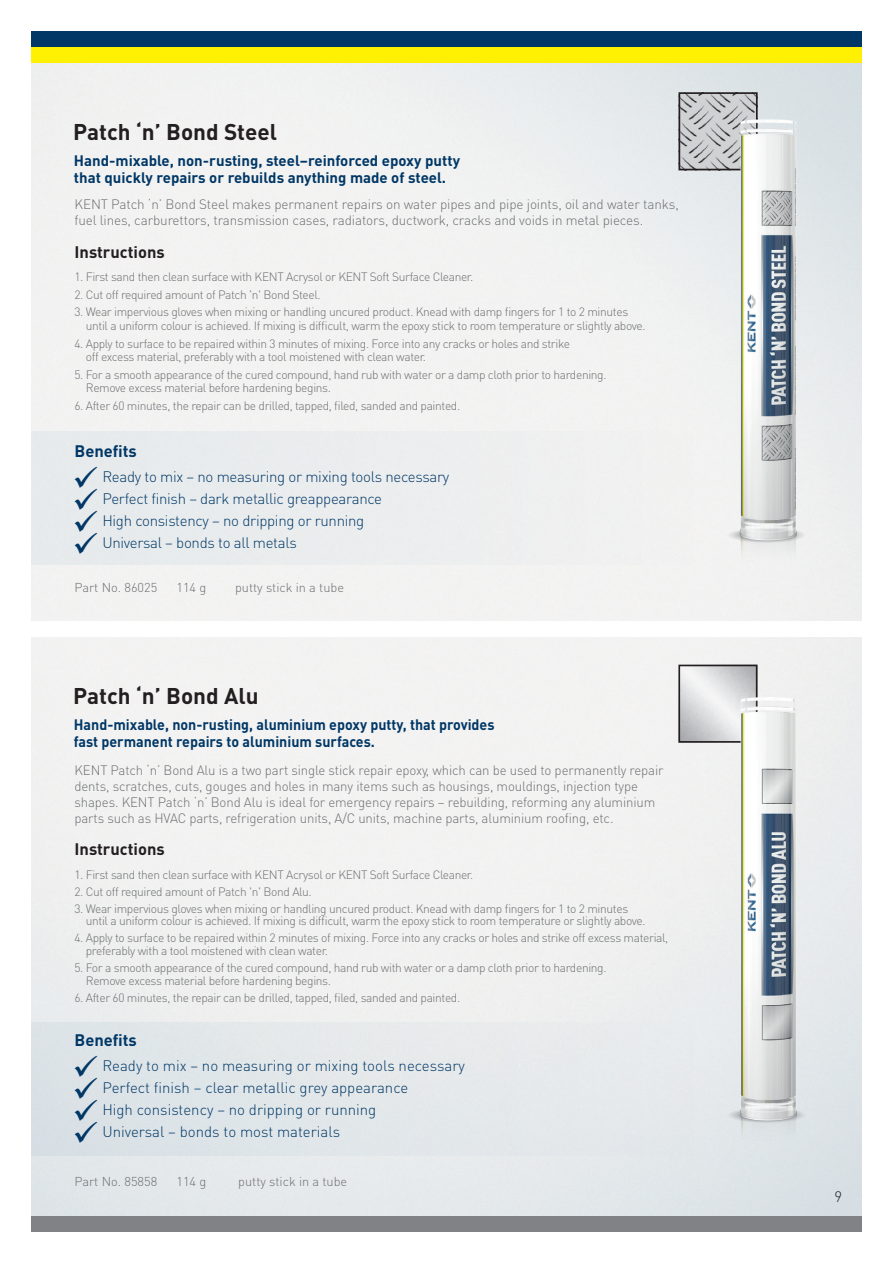
<style>
.page{position:relative;width:893px;height:1263px;background:#fff}
.page>*{position:absolute;margin:0;border:0;box-sizing:border-box;transform-origin:0 0}
.t1{font:700 22.5px "DIN Pro";color:#231f20}
.t2{font:700 16.5px "DIN Pro";color:#231f20}
.t3{font:700 16.5px "DIN Pro";color:#003766}
.t4{font:300 15px "DIN Pro";color:#003766}
.t5{font:300 15px "DIN Pro";letter-spacing:-.02em;color:#003766}
.t6{font:700 15px/16.5px "DIN Pro";color:#003766}
.t7{font:700 15px/16.5px "DIN Pro";color:#003766;scale:.95 1}
.t8{font:300 15px "DIN Pro";color:#231f20}
.t9{font:300 13.5px/16.2px "DIN Pro";letter-spacing:-.01em;color:#6c6d70}
.t10{font:300 12.75px "DIN Pro";color:#6c6d70}
.t11{font:300 12px/13.5px "DIN Pro";letter-spacing:-.03em;color:#6c6d70}
</style>
<div class="page">
<img style="left:31px;top:63px;width:830px;height:1153px">
<div style="left:31px;top:31px;width:830px;height:16px;background:#003766"></div>
<div style="left:31px;top:47px;width:830px;height:16px;background:#fff101"></div>
<div style="left:31px;top:1216px;width:830px;height:15px;background:#808285"></div>
<div style="left:20px;top:621px;width:859px;height:16px;background:#fff"></div>
<div style="left:31px;top:432px;width:662px;height:133px;background:#ebedee"></div>
<img style="left:682px;top:95px;width:73px;height:72px">
<div style="left:679px;top:92px;width:79px;height:78px;border:2px solid #231f20"></div>
<img style="left:700px;top:104px;width:146px;height:461px">
<div style="left:31px;top:1022px;width:662px;height:133px;background:#e3e7ea"></div>
<img style="left:681px;top:668px;width:73px;height:72px">
<div style="left:678px;top:665px;width:79px;height:78px;border:2px solid #231f20"></div>
<img style="left:700px;top:683px;width:146px;height:460px">
<h1 class="t1" style="left:73px;top:117px;width:205px">Patch ‘n’ Bond Steel</h1>
<p class="t6" style="left:74px;top:152px;width:388px">Hand-mixable, non-rusting, steel–reinforced epoxy putty that quickly repairs or rebuilds anything made of steel.</p>
<p class="t9" style="left:75px;top:195px;width:606px">KENT Patch ‘n’ Bond Steel makes permanent repairs on water pipes and pipe joints, oil and water tanks, fuel lines, carburettors, transmission cases, radiators, ductwork, cracks and voids in metal pieces.</p>
<h2 class="t2" style="left:75px;top:240px;width:92px">Instructions</h2>
<p class="t11" style="left:75px;top:269px;width:400px">1. First sand then clean surface with KENT Acrysol or KENT Soft Surface Cleaner.</p>
<p class="t11" style="left:75px;top:287px;width:248px">2. Cut off required amount of Patch 'n' Bond Steel.</p>
<p class="t11" style="left:86px;top:305px;width:561px;text-indent:-11px">3. Wear impervious gloves when mixing or handling uncured product. Knead with damp fingers for 1 to 2 minutes until a uniform colour is achieved. If mixing is difficult, warm the epoxy stick to room temperature or slightly above.</p>
<p class="t11" style="left:86px;top:336px;width:486px;text-indent:-11px">4. Apply to surface to be repaired within 3 minutes of mixing. Force into any cracks or holes and strike off excess material, preferably with a tool moistened with clean water.</p>
<p class="t11" style="left:86px;top:367px;width:522px;text-indent:-11px">5. For a smooth appearance of the cured compound, hand rub with water or a damp cloth prior to hardening.<br>Remove excess material before hardening begins.</p>
<p class="t11" style="left:75px;top:398px;width:387px">6. After 60 minutes, the repair can be drilled, tapped, filed, sanded and painted.</p>
<h2 class="t3" style="left:75px;top:440px;width:64px">Benefits</h2>
<p class="t5" style="left:72px;top:466px;width:378px">✓ Ready to mix – no measuring or mixing tools necessary</p>
<p class="t5" style="left:72px;top:488px;width:311px">✓ Perfect finish – dark metallic greappearance</p>
<p class="t5" style="left:72px;top:510px;width:293px">✓ High consistency – no dripping or running</p>
<p class="t5" style="left:72px;top:532px;width:226px">✓ Universal – bonds to all metals</p>
<p class="t10" style="left:75px;top:578px;width:84px">Part No. 86025</p>
<p class="t10" style="left:177px;top:578px;width:31px">114 g</p>
<p class="t10" style="left:235px;top:578px;width:110px">putty stick in a tube</p>
<h1 class="t1" style="left:73px;top:681px;width:187px">Patch ‘n’ Bond Alu</h1>
<p class="t7" style="left:74px;top:716px;width:444px">Hand-mixable, non-rusting, aluminium epoxy putty, that provides fast permanent repairs to aluminium surfaces.</p>
<p class="t9" style="left:75px;top:761px;width:590px">KENT Patch ‘n’ Bond Alu is a two part single stick repair epoxy, which can be used to permanently repair dents, scratches, cuts, gouges and holes in many items such as housings, mouldings, injection type shapes. KENT Patch ‘n’ Bond Alu is ideal for emergency repairs – rebuilding, reforming any aluminium parts such as HVAC parts, refrigeration units, A/C units, machine parts, aluminium roofing, etc.</p>
<h2 class="t2" style="left:75px;top:837px;width:92px">Instructions</h2>
<p class="t11" style="left:75px;top:867px;width:400px">1. First sand then clean surface with KENT Acrysol or KENT Soft Surface Cleaner.</p>
<p class="t11" style="left:75px;top:884px;width:239px">2. Cut off required amount of Patch 'n' Bond Alu.</p>
<p class="t11" style="left:86px;top:901px;width:561px;line-height:12.8px;text-indent:-11px">3. Wear impervious gloves when mixing or handling uncured product. Knead with damp fingers for 1 to 2 minutes until a uniform colour is achieved. If mixing is difficult, warm the epoxy stick to room temperature or slightly above.</p>
<p class="t11" style="left:86px;top:931px;width:584px;line-height:12.8px;text-indent:-11px">4. Apply to surface to be repaired within 2 minutes of mixing. Force into any cracks or holes and strike off excess material, preferably with a tool moistened with clean water.</p>
<p class="t11" style="left:86px;top:961px;width:522px;line-height:12.8px;text-indent:-11px">5. For a smooth appearance of the cured compound, hand rub with water or a damp cloth prior to hardening.<br>Remove excess material before hardening begins.</p>
<p class="t11" style="left:75px;top:990px;width:387px">6. After 60 minutes, the repair can be drilled, tapped, filed, sanded and painted.</p>
<h2 class="t3" style="left:75px;top:1029px;width:64px">Benefits</h2>
<p class="t4" style="left:72px;top:1055px;width:394px">✓ Ready to mix – no measuring or mixing tools necessary</p>
<p class="t4" style="left:72px;top:1077px;width:337px">✓ Perfect finish – clear metallic grey appearance</p>
<p class="t4" style="left:72px;top:1099px;width:305px">✓ High consistency – no dripping or running</p>
<p class="t4" style="left:72px;top:1121px;width:269px">✓ Universal – bonds to most materials</p>
<p class="t10" style="left:75px;top:1173px;width:84px">Part No. 85858</p>
<p class="t10" style="left:177px;top:1173px;width:31px">114 g</p>
<p class="t10" style="left:238px;top:1173px;width:110px">putty stick in a tube</p>
<p class="t8" style="left:834px;top:1186px;width:9px">9</p>
</div>
